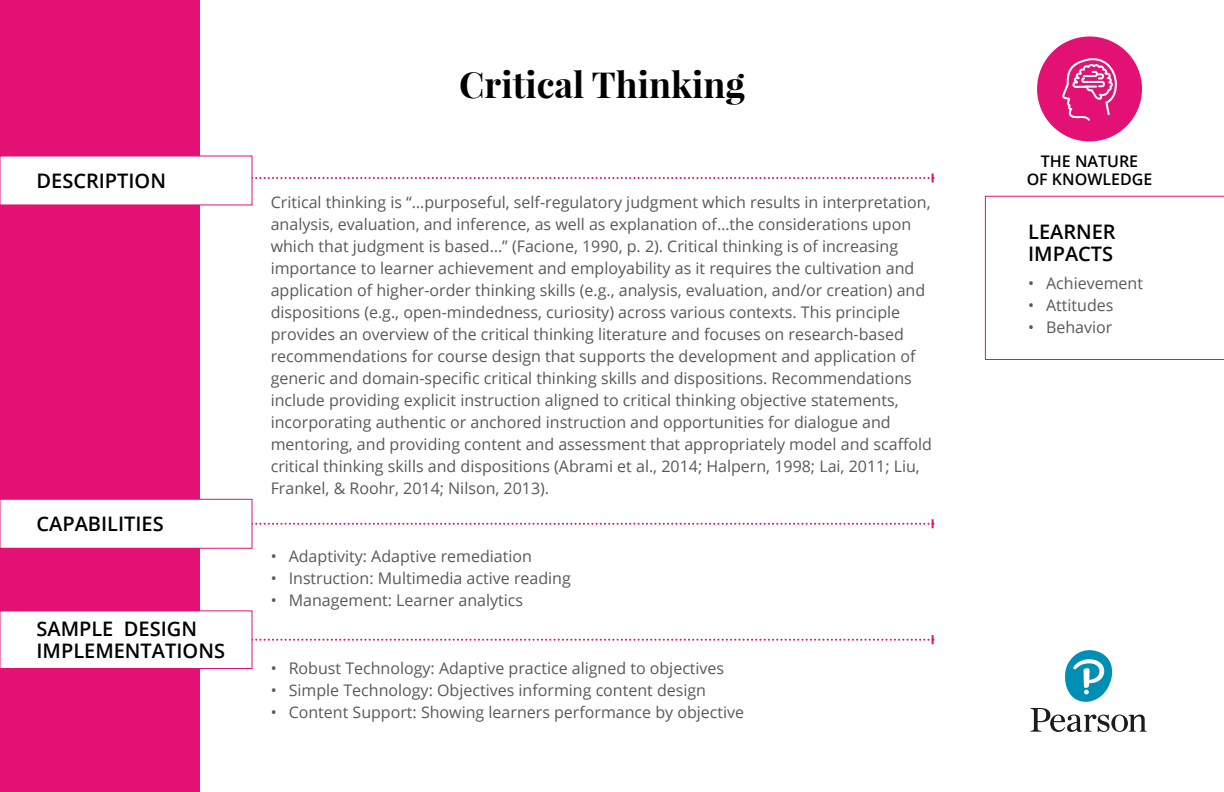
<style>
.page{position:relative;width:1224px;height:792px;background:#fff}
.page>*{position:absolute;margin:0;border:0;box-sizing:border-box;transform-origin:0 0}
.t1{font:700 36px "Playfair Display";color:#000}
.t2{font:600 20px/22px "Open Sans";color:#000}
.t3{font:16px/22px "Open Sans";color:#58595b}
.t4{font:600 16px/18px "Open Sans";color:#000;text-align:center}
</style>
<div class="page">
<div style="left:1037px;top:36px;width:105px;height:105px;background:#e21173;border-radius:50%"></div>
<svg style="left:1062px;top:58px;width:55px;height:63px"></svg>
<div style="left:0;top:0;width:199px;height:792px;background:#e21173"></div>
<svg style="left:985px;top:196px;width:239px;height:164px"></svg>
<svg style="left:252px;top:174px;width:682px;height:8px"></svg>
<svg style="left:252px;top:519px;width:682px;height:9px"></svg>
<div style="left:0;top:499px;width:252px;height:49px;background:#fff"></div>
<div style="left:0;top:499px;width:252px;height:50px;border:1px solid #e21173"></div>
<svg style="left:252px;top:635px;width:682px;height:9px"></svg>
<div style="left:0;top:611px;width:252px;height:57px;background:#fff"></div>
<div style="left:0;top:610px;width:252px;height:59px;border:1px solid #e21173"></div>
<div style="left:0;top:156px;width:252px;height:49px;background:#fff"></div>
<svg style="left:1030px;top:650px;width:117px;height:82px"></svg>
<p class="t2" style="left:36px;top:169px;width:131px">DESCRIPTION</p>
<p class="t2" style="left:36px;top:513px;width:129px">CAPABILITIES</p>
<p class="t2" style="left:36px;top:618px;width:190px">SAMPLE DESIGN<br>IMPLEMENTATIONS</p>
<h1 class="t1" style="left:459px;top:62px;width:287px">Critical Thinking</h1>
<p class="t3" style="left:271px;top:191px;width:663px">Critical thinking is “…purposeful, self-regulatory judgment which results in interpretation, analysis, evaluation, and inference, as well as explanation of…the considerations upon which that judgment is based…” (Facione, 1990, p. 2). Critical thinking is of increasing importance to learner achievement and employability as it requires the cultivation and application of higher-order thinking skills (e.g., analysis, evaluation, and/or creation) and dispositions (e.g., open-mindedness, curiosity) across various contexts. This principle provides an overview of the critical thinking literature and focuses on research-based recommendations for course design that supports the development and application of generic and domain-specific critical thinking skills and dispositions. Recommendations include providing explicit instruction aligned to critical thinking objective statements, incorporating authentic or anchored instruction and opportunities for dialogue and mentoring, and providing content and assessment that appropriately model and scaffold critical thinking skills and dispositions (Abrami et al., 2014; Halpern, 1998; Lai, 2011; Liu, Frankel, &amp; Roohr, 2014; Nilson, 2013).</p>
<p class="t3" style="left:271px;top:545px;width:263px">• Adaptivity: Adaptive remediation</p>
<p class="t3" style="left:271px;top:567px;width:302px">• Instruction: Multimedia active reading</p>
<p class="t3" style="left:271px;top:589px;width:254px">• Management: Learner analytics</p>
<p class="t3" style="left:271px;top:657px;width:455px">• Robust Technology: Adaptive practice aligned to objectives</p>
<p class="t3" style="left:271px;top:679px;width:437px">• Simple Technology: Objectives informing content design</p>
<p class="t3" style="left:271px;top:701px;width:475px">• Content Support: Showing learners performance by objective</p>
<p class="t4" style="left:1027px;top:152px;width:127px">THE NATURE<br>OF KNOWLEDGE</p>
<p class="t2" style="left:1028px;top:220px;width:89px">LEARNER<br>IMPACTS</p>
<p class="t3" style="left:1028px;top:272px;width:116px">• Achievement</p>
<p class="t3" style="left:1028px;top:294px;width:87px">• Attitudes</p>
<p class="t3" style="left:1028px;top:316px;width:86px">• Behavior</p>
</div>
